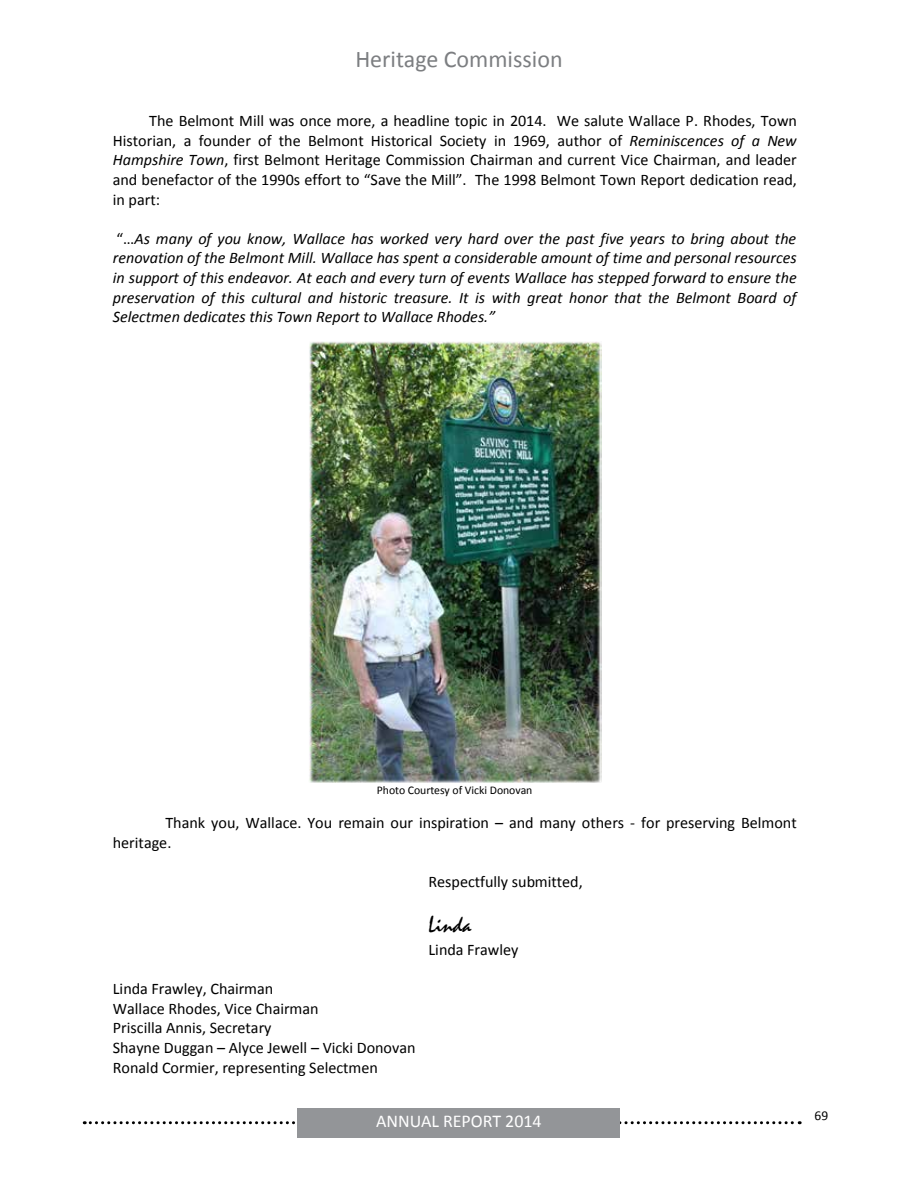
<style>
.page{position:relative;width:918px;height:1188px;background:#fff}
.page>*{position:absolute;margin:0;border:0;box-sizing:border-box;transform-origin:0 0}
.t1{font:24px "Calibri";color:#7c7e81}
.t2{font:23.25px "Mistral";color:#000}
.t3{font:18px "Calibri";color:#fff}
.t4{font:16.2px/19.6px "Calibri";color:#000}
.t5{font:italic 16.2px/19.6px "Calibri";color:#000;text-align:justify}
.t6{font:13.5px "Calibri";color:#000}
.t7{font:11.7px "Calibri";letter-spacing:-.005em;color:#000}
.s1{font-style:italic}
.s2{font-style:normal}
</style>
<div class="page">
<svg style="left:84px;top:1121px;width:716px;height:3px"></svg>
<div style="left:298px;top:1108px;width:322px;height:30px;background:#939598"></div>
<img style="left:309px;top:341px;width:293px;height:442px">
<h1 class="t1" style="left:355px;top:44px;width:209px">Heritage Commission</h1>
<p class="t4" style="left:113px;top:111px;width:686px;text-align:justify;text-indent:36px">The Belmont Mill was once more, a headline topic in 2014. We salute Wallace P. Rhodes, Town Historian, a founder of the Belmont Historical Society in 1969, author of <span class="s1">Reminiscences of a New Hampshire Town</span>, first Belmont Heritage Commission Chairman and current Vice Chairman, and leader and benefactor of the 1990s effort to “Save the Mill”. The 1998 Belmont Town Report dedication read, in part:</p>
<p class="t5" style="left:113px;top:228px;width:685px"><span class="s2">“…</span>As many of you know, Wallace has worked very hard over the past five years to bring about the renovation of the Belmont Mill. Wallace has spent a considerable amount of time and personal resources in support of this endeavor. At each and every turn of events Wallace has stepped forward to ensure the preservation of this cultural and historic treasure. It is with great honor that the Belmont Board of Selectmen dedicates this Town Report to Wallace Rhodes.”</p>
<p class="t7" style="left:377px;top:783px;width:157px">Photo Courtesy of Vicki Donovan</p>
<p class="t4" style="left:113px;top:813px;width:685px;text-indent:53px">Thank you, Wallace. You remain our inspiration – and many others - for preserving Belmont heritage.</p>
<p class="t4" style="left:428px;top:872px;width:156px">Respectfully submitted,</p>
<h2 class="t2" style="left:428px;top:911px;width:44px">Linda</h2>
<p class="t4" style="left:428px;top:940px;width:91px">Linda Frawley</p>
<p class="t4" style="left:113px;top:979px;width:304px">Linda Frawley, Chairman<br>Wallace Rhodes, Vice Chairman<br>Priscilla Annis, Secretary<br>Shayne Duggan – Alyce Jewell – Vicki Donovan Ronald Cormier, representing Selectmen</p>
<p class="t3" style="left:376px;top:1110px;width:167px">ANNUAL REPORT 2014</p>
<p class="t6" style="left:814px;top:1107px;width:15px">69</p>
</div>
